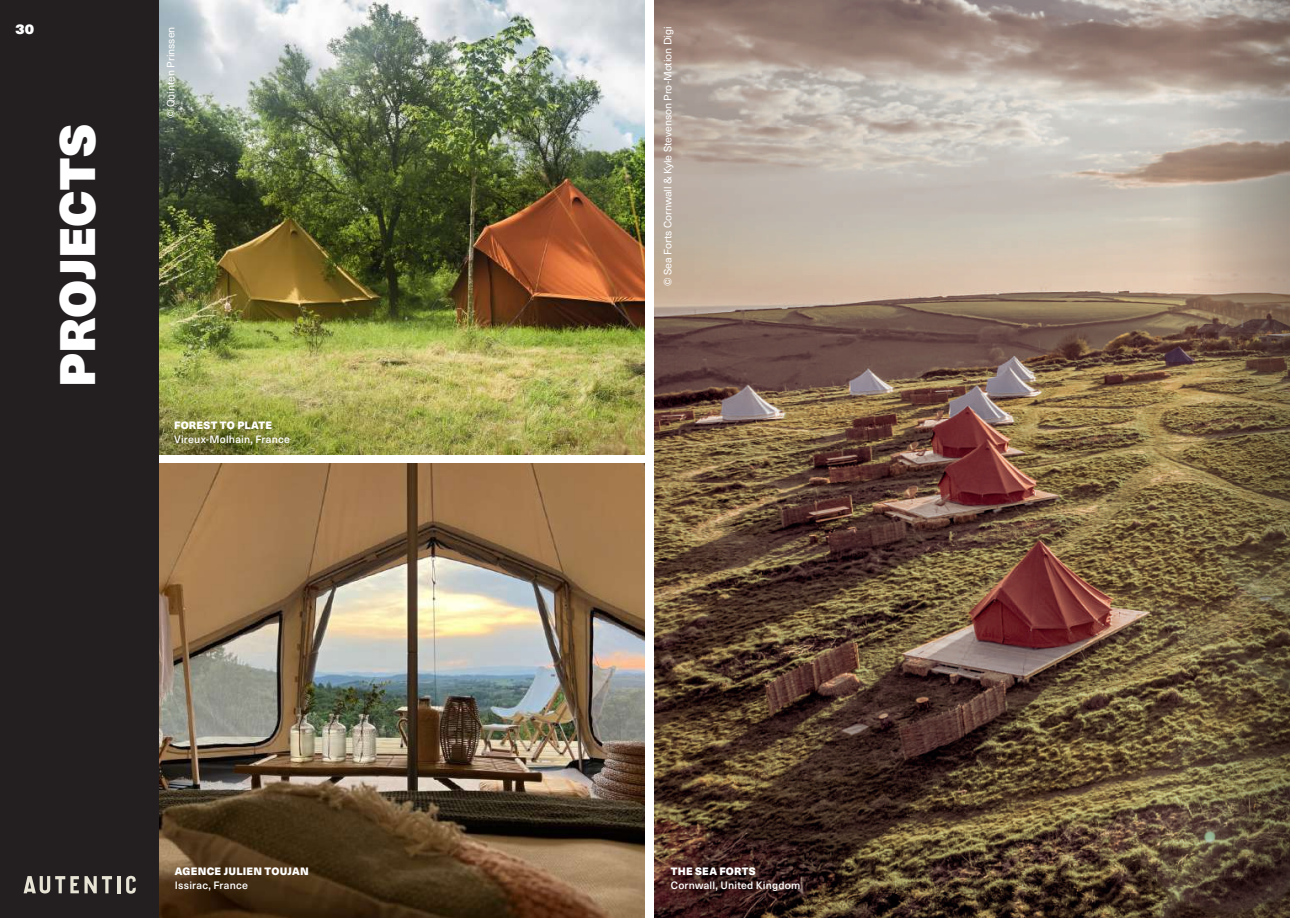
<style>
.page{position:relative;width:1290px;height:918px;background:#fff}
.page>*{position:absolute;margin:0;border:0;box-sizing:border-box;transform-origin:0 0}
.t1{font:900 49px "Neue Haas Unica";letter-spacing:.005em;color:#fff}
.t2{font:900 14px "Neue Haas Unica";color:#fff}
.t3{font:10.5px "Neue Haas Unica";color:#fff}
.t4{font:500 10.5px "Neue Haas Unica";letter-spacing:.02em;color:#fff}
.t5{font:900 10.5px "Neue Haas Unica";letter-spacing:.025em;color:#fff}
</style>
<div class="page">
<img style="left:159px;top:0;width:486px;height:454px">
<img style="left:159px;top:464px;width:486px;height:454px">
<div style="left:0;top:0;width:159px;height:918px;background:#231f20"></div>
<img style="left:655px;top:0;width:536px;height:918px">
<svg style="left:24px;top:876px;width:88px;height:17px"></svg>
<hr style="left:117px;top:876px;width:3px;height:17px;background:#e7e4d5">
<svg style="left:126px;top:876px;width:10px;height:17px"></svg>
<svg style="left:1191px;top:0;width:99px;height:918px;background:#7f6e57"></svg>
<h2 class="t2" style="left:15px;top:18px;width:20px">30</h2>
<h1 class="t1" style="left:38px;top:387px;width:264px;rotate:-90deg">PROJECTS</h1>
<p class="t3" style="left:163px;top:118px;width:93px;rotate:-90deg">© Quinten Prinssen</p>
<p class="t5" style="left:174px;top:417px;width:100px">FOREST TO PLATE</p>
<p class="t4" style="left:174px;top:431px;width:117px">Vireux-Molhain, France</p>
<p class="t5" style="left:175px;top:863px;width:135px">AGENCE JULIEN TOUJAN</p>
<p class="t4" style="left:175px;top:878px;width:75px">Issirac, France</p>
<p class="t3" style="left:660px;top:286px;width:261px;rotate:-90deg">© Sea Forts Cornwall &amp; Kyle Stevenson Pro-Motion Digi</p>
<p class="t5" style="left:671px;top:863px;width:87px">THE SEA FORTS</p>
<p class="t4" style="left:671px;top:878px;width:131px">Cornwall, United Kingdom</p>
</div>
